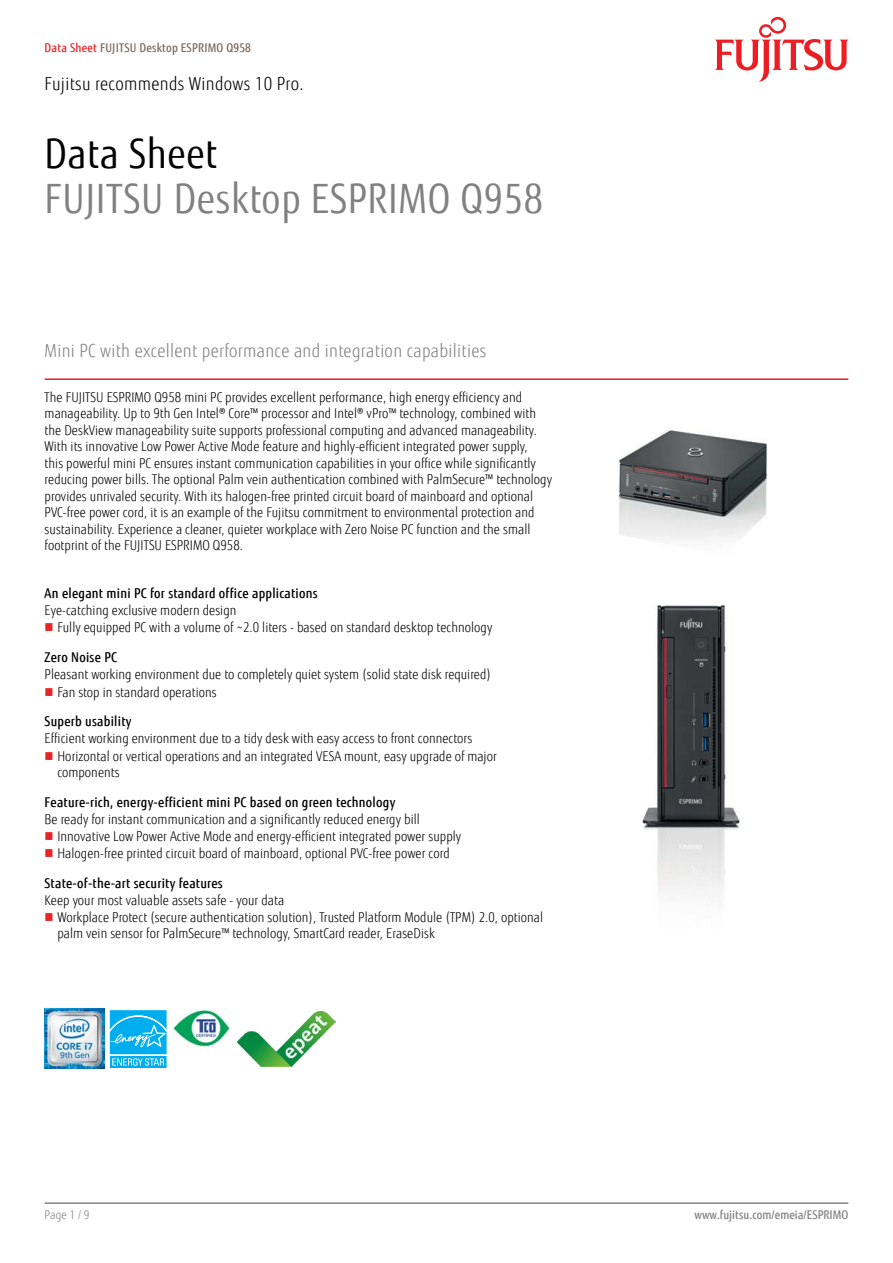
<style>
.page{position:relative;width:893px;height:1263px;background:#fff}
.page>*{position:absolute;margin:0;border:0;box-sizing:border-box;transform-origin:0 0}
.t1{font:40.5px "Fujitsu Sans";letter-spacing:.02em;color:#818280;scale:.9 1}
.t2{font:40.5px "Fujitsu Sans";letter-spacing:.02em;color:#000;scale:.9 1}
.t3{font:300 18px "Fujitsu Sans";letter-spacing:.02em;color:#818280;scale:.9 1}
.t4{font:300 18px "Fujitsu Sans";letter-spacing:.02em;color:#000;scale:.9 1}
.t5{font:300 13.5px/16.5px "Fujitsu Sans";letter-spacing:.005em;color:#000;scale:.9 1}
.t6{font:500 13.5px "Fujitsu Sans";letter-spacing:.02em;color:#000;scale:.9 1}
.t7{font:500 12px "Fujitsu Sans";letter-spacing:.02em;color:#79695e;scale:.9 1}
.t8{font:500 12px "Fujitsu Sans";letter-spacing:.005em;color:#818280;scale:.9 1}
.t9{font:300 12px "Fujitsu Sans";color:#818280;scale:.9 1}
.s1{color:#e92425}
</style>
<div class="page">
<hr style="left:45px;top:1202px;width:803px;height:2px;background:#818280">
<hr style="left:45px;top:378px;width:803px;height:2px;background:#ed1d24">
<svg style="left:715px;top:17px;width:133px;height:65px"></svg>
<img style="left:618px;top:430px;width:150px;height:111px">
<img style="left:642px;top:605px;width:98px;height:289px">
<img style="left:45px;top:1009px;width:59px;height:59px">
<svg style="left:109px;top:1010px;width:58px;height:58px"></svg>
<img style="left:172px;top:1009px;width:58px;height:39px">
<img style="left:236px;top:1010px;width:99px;height:56px">
<p class="t7" style="left:45px;top:40px;width:231px"><span class="s1">Data Sheet</span> FUJITSU Desktop ESPRIMO Q958</p>
<h2 class="t4" style="left:45px;top:73px;width:289px">Fujitsu recommends Windows 10 Pro.</h2>
<h1 class="t2" style="left:45px;top:130px;width:193px">Data Sheet</h1>
<h1 class="t1" style="left:45px;top:175px;width:555px">FUJITSU Desktop ESPRIMO Q958</h1>
<h2 class="t3" style="left:45px;top:340px;width:492px">Mini PC with excellent performance and integration capabilities</h2>
<p class="t5" style="left:45px;top:389px;width:565px">The FUJITSU ESPRIMO Q958 mini PC provides excellent performance, high energy efficiency and manageability. Up to 9th Gen Intel® Core™ processor and Intel® vPro™ technology, combined with the DeskView manageability suite supports professional computing and advanced manageability.<br>With its innovative Low Power Active Mode feature and highly-efficient integrated power supply,<br>this powerful mini PC ensures instant communication capabilities in your office while significantly reducing power bills. The optional Palm vein authentication combined with PalmSecure™ technology provides unrivaled security. With its halogen-free printed circuit board of mainboard and optional PVC-free power cord, it is an example of the Fujitsu commitment to environmental protection and sustainability. Experience a cleaner, quieter workplace with Zero Noise PC function and the small footprint of the FUJITSU ESPRIMO Q958.</p>
<p class="t6" style="left:45px;top:585px;width:305px">An elegant mini PC for standard office applications</p>
<p class="t5" style="left:57px;top:602px;width:485px;line-height:17.1px;text-indent:-13px">Eye-catching exclusive modern design<br>Fully equipped PC with a volume of ~2.0 liters - based on standard desktop technology</p>
<p class="t6" style="left:45px;top:649px;width:82px">Zero Noise PC</p>
<p class="t5" style="left:57px;top:666px;width:483px;line-height:17.1px;text-indent:-13px">Pleasant working environment due to completely quiet system (solid state disk required)<br>Fan stop in standard operations</p>
<p class="t6" style="left:45px;top:713px;width:98px">Superb usability</p>
<p class="t5" style="left:57px;top:730px;width:490px;text-indent:-13px">Efficient working environment due to a tidy desk with easy access to front connectors<br>Horizontal or vertical operations and an integrated VESA mount, easy upgrade of major components</p>
<p class="t6" style="left:45px;top:794px;width:391px">Feature-rich, energy-efficient mini PC based on green technology</p>
<p class="t5" style="left:57px;top:811px;width:450px;text-indent:-13px">Be ready for instant communication and a significantly reduced energy bill<br>Innovative Low Power Active Mode and energy-efficient integrated power supply<br>Halogen-free printed circuit board of mainboard, optional PVC-free power cord</p>
<p class="t6" style="left:45px;top:874px;width:199px">State-of-the-art security features</p>
<p class="t5" style="left:57px;top:892px;width:541px;text-indent:-13px">Keep your most valuable assets safe - your data<br>Workplace Protect (secure authentication solution), Trusted Platform Module (TPM) 2.0, optional palm vein sensor for PalmSecure™ technology, SmartCard reader, EraseDisk</p>
<p class="t9" style="left:45px;top:1208px;width:51px">Page 1 / 9</p>
<p class="t8" style="left:694px;top:1208px;width:173px">www.fujitsu.com/emeia/ESPRIMO</p>
</div>
